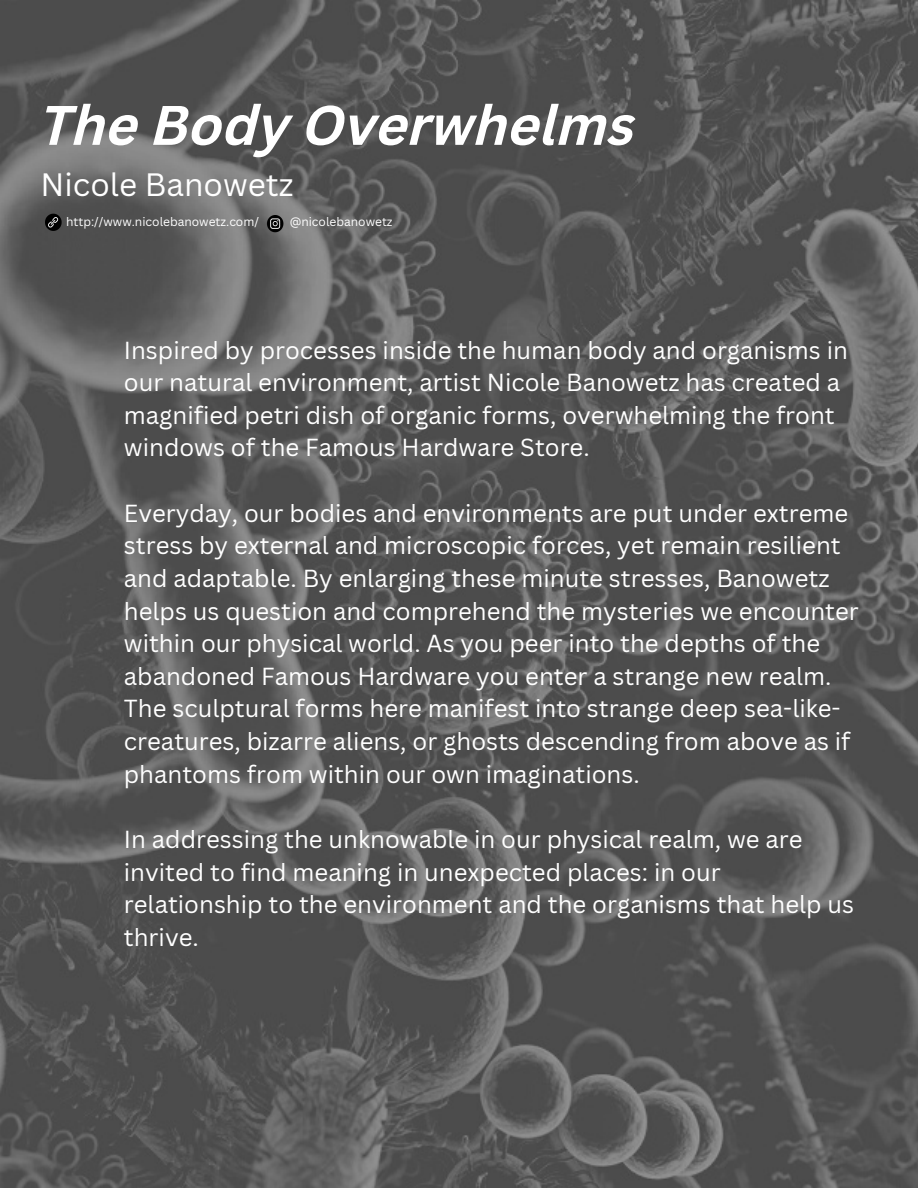
<style>
.page{position:relative;width:918px;height:1188px;background:#fff}
.page>*{position:absolute;margin:0;border:0;box-sizing:border-box;transform-origin:0 0}
.t1{font:italic 700 54.45px "Canva Sans";color:#fff}
.t2{font:31.5px "Canva Sans";color:#fff}
.t3{font:24px/32.7px "Canva Sans";color:#fff}
.t4{font:12px "Canva Sans";color:#fff}
</style>
<div class="page">
<img style="left:0;top:0;width:918px;height:1188px">
<img style="left:45px;top:214px;width:22px;height:17px">
<img style="left:260px;top:216px;width:30px;height:17px">
<h1 class="t1" style="left:40px;top:103px;width:596px">The Body Overwhelms</h1>
<h2 class="t2" style="left:40px;top:162px;width:255px">Nicole Banowetz</h2>
<p class="t4" style="left:66px;top:214px;width:194px">http://www.nicolebanowetz.com/</p>
<p class="t4" style="left:290px;top:214px;width:104px">@nicolebanowetz</p>
<p class="t3" style="left:124px;top:333px;width:726px">Inspired by processes inside the human body and organisms in our natural environment, artist Nicole Banowetz has created a magnified petri dish of organic forms, overwhelming the front windows of the Famous Hardware Store.</p>
<p class="t3" style="left:124px;top:496px;width:736px">Everyday, our bodies and environments are put under extreme stress by external and microscopic forces, yet remain resilient and adaptable. By enlarging these minute stresses, Banowetz helps us question and comprehend the mysteries we encounter within our physical world. As you peer into the depths of the abandoned Famous Hardware you enter a strange new realm.<br>The sculptural forms here manifest into strange deep sea-like&shy;creatures, bizarre aliens, or ghosts descending from above as if phantoms from within our own imaginations.</p>
<p class="t3" style="left:124px;top:822px;width:732px">In addressing the unknowable in our physical realm, we are invited to find meaning in unexpected places: in our relationship to the environment and the organisms that help us thrive.</p>
</div>
